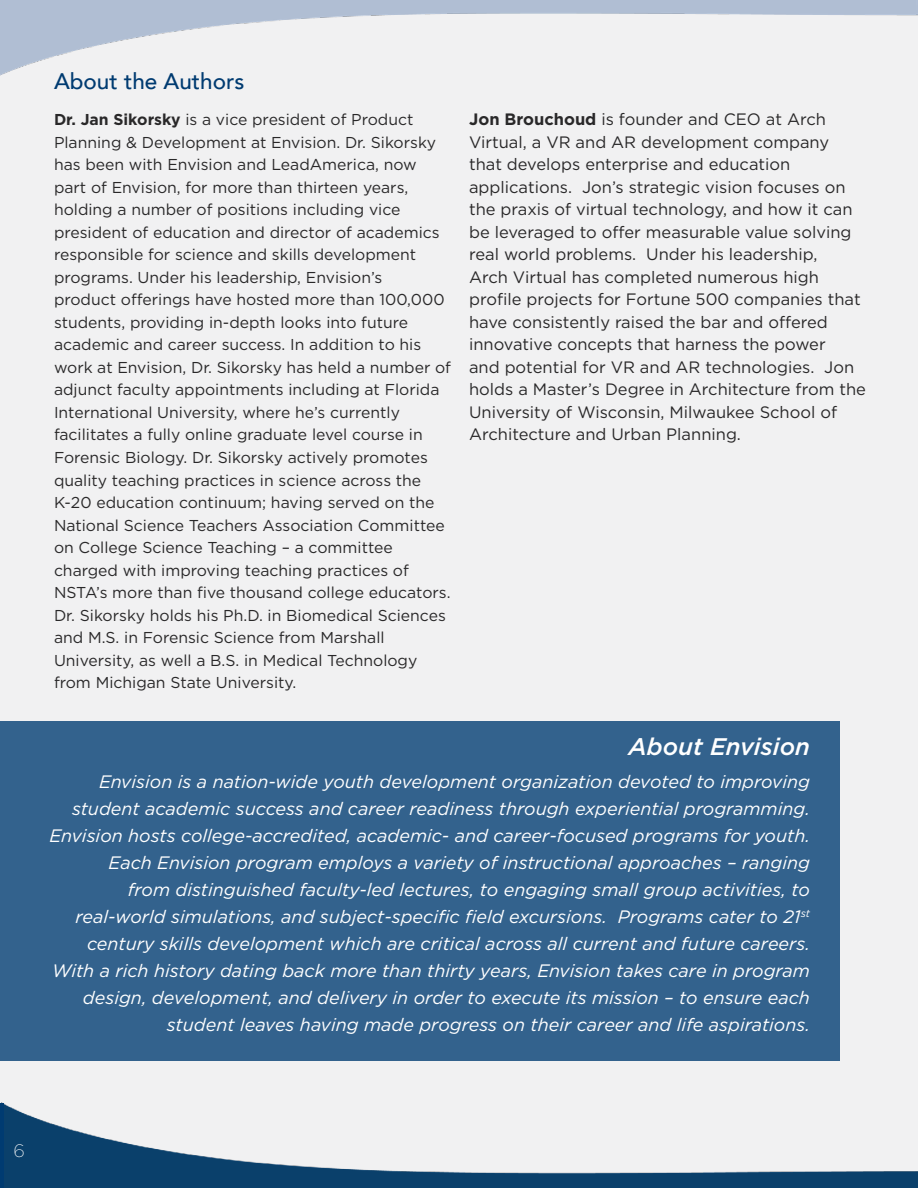
<style>
.page{position:relative;width:918px;height:1188px;background:#f1f1f2}
.page>*{position:absolute;margin:0;border:0;box-sizing:border-box;transform-origin:0 0}
.t1{font:italic 500 24px "Gotham";color:#fff}
.t2{font:500 22.5px "Avenir";color:#003b71}
.t3{font:italic 18px/27px "Gotham";color:#fff;text-align:right}
.t4{font:200 18px "Gotham";color:#fff}
.t5{font:16.5px/22.5px "Gotham";color:#292829}
.t6{font:15.75px/22.5px "Gotham";color:#292829}
.s1{font-weight:700}
</style>
<div class="page">
<img style="left:1px;top:1056px;width:917px;height:132px">
<hr style="left:0;top:1104px;width:3px;height:84px;background:#003b71">
<img style="left:0;top:0;width:916px;height:76px">
<img style="left:916px;top:0;width:2px;height:16px">
<div style="left:0;top:721px;width:839px;height:340px;background:#33628d"></div>
<h2 class="t2" style="left:54px;top:62px;width:192px">About the Authors</h2>
<p class="t6" style="left:54px;top:108px;width:399px"><span class="s1">Dr. Jan Sikorsky</span> is a vice president of Product Planning &amp; Development at Envision. Dr. Sikorsky has been with Envision and LeadAmerica, now part of Envision, for more than thirteen years, holding a number of positions including vice president of education and director of academics responsible for science and skills development programs. Under his leadership, Envision’s<br>product offerings have hosted more than 100,000 students, providing in-depth looks into future academic and career success. In addition to his work at Envision, Dr. Sikorsky has held a number of adjunct faculty appointments including at Florida International University, where he’s currently facilitates a fully online graduate level course in Forensic Biology. Dr. Sikorsky actively promotes quality teaching practices in science across the K-20 education continuum; having served on the National Science Teachers Association Committee on College Science Teaching – a committee charged with improving teaching practices of NSTA’s more than five thousand college educators.<br>Dr. Sikorsky holds his Ph.D. in Biomedical Sciences and M.S. in Forensic Science from Marshall University, as well a B.S. in Medical Technology from Michigan State University.</p>
<p class="t5" style="left:469px;top:108px;width:398px"><span class="s1">Jon Brouchoud</span> is founder and CEO at Arch Virtual, a VR and AR development company that develops enterprise and education applications. Jon’s strategic vision focuses on the praxis of virtual technology, and how it can be leveraged to offer measurable value solving real world problems. Under his leadership,<br>Arch Virtual has completed numerous high profile projects for Fortune 500 companies that have consistently raised the bar and offered innovative concepts that harness the power<br>and potential for VR and AR technologies. Jon holds a Master’s Degree in Architecture from the University of Wisconsin, Milwaukee School of Architecture and Urban Planning.</p>
<h1 class="t1" style="left:628px;top:731px;width:183px">About Envision</h1>
<p class="t3" style="left:49px;top:768px;width:762px">Envision is a nation-wide youth development organization devoted to improving student academic success and career readiness through experiential programming.<br>Envision hosts college-accredited, academic- and career-focused programs for youth.<br>Each Envision program employs a variety of instructional approaches – ranging<br>from distinguished faculty-led lectures, to engaging small group activities, to real-world simulations, and subject-specific field excursions. Programs cater to 21<sup>st </sup>century skills development which are critical across all current and future careers.<br>With a rich history dating back more than thirty years, Envision takes care in program design, development, and delivery in order to execute its mission – to ensure each student leaves having made progress on their career and life aspirations.</p>
<p class="t4" style="left:14px;top:1139px;width:13px">6</p>
</div>
